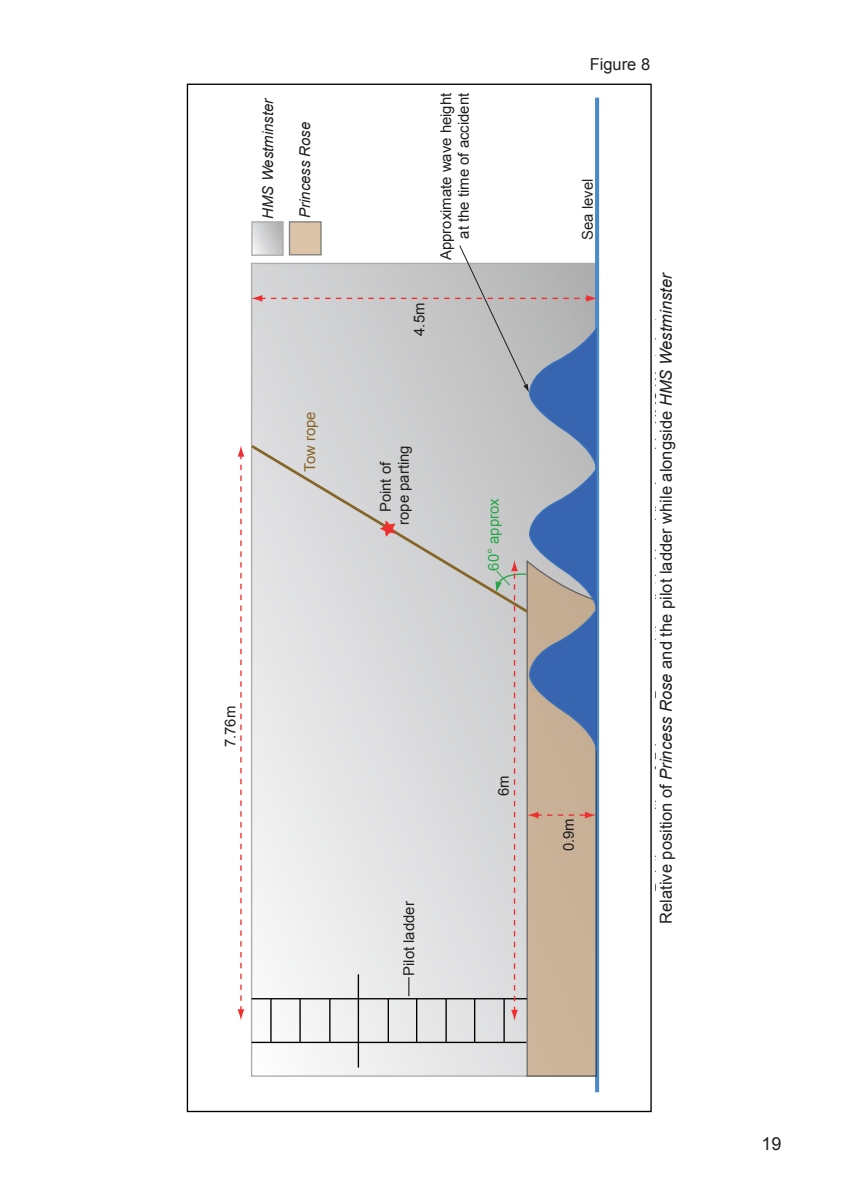
<style>
.page{position:relative;width:864px;height:1188px;background:#fff}
.page>*{position:absolute;margin:0;border:0;box-sizing:border-box;transform-origin:0 0}
.t1{font:18px "Arial";color:#231f20}
.t2{font:16.5px "Arial";color:#231f20}
.t3{font:14.85px/17.9px "Arial";color:#231f20;text-align:center}
.t4{font:italic 14.85px "Arial";color:#231f20}
.t5{font:14.85px "Arial";color:#29a649}
.t6{font:14.85px "Arial";color:#866527}
.s1{font-style:italic}
</style>
<div class="page">
<hr style="left:595px;top:98px;width:4px;height:994px;background:#4b8ac8">
<svg style="left:238px;top:445px;width:6px;height:576px"></svg>
<svg style="left:251px;top:222px;width:347px;height:855px;background:#cdcdcf"></svg>
<p class="t4" style="left:258px;top:219px;width:122px;rotate:-90deg">HMS Westminster</p>
<p class="t4" style="left:295px;top:218px;width:97px;rotate:-90deg">Princess Rose</p>
<p class="t6" style="left:300px;top:472px;width:62px;rotate:-90deg">Tow rope</p>
<p class="t3" style="left:222px;top:747px;width:43px;rotate:-90deg">7.76m</p>
<p class="t3" style="left:437px;top:260px;width:169px;text-align:right;rotate:-90deg">Approximate wave height at the time of accident</p>
<p class="t3" style="left:410px;top:336px;width:35px;rotate:-90deg">4.5m</p>
<p class="t3" style="left:377px;top:525px;width:81px;rotate:-90deg">Point of rope parting</p>
<p class="t5" style="left:484px;top:571px;width:74px;rotate:-90deg">60° approx</p>
<p class="t3" style="left:400px;top:976px;width:76px;rotate:-90deg">Pilot ladder</p>
<p class="t3" style="left:495px;top:796px;width:22px;rotate:-90deg">6m</p>
<p class="t2" style="left:590px;top:54px;width:62px">Figure 8</p>
<p class="t3" style="left:579px;top:240px;width:63px;rotate:-90deg">Sea level</p>
<p class="t3" style="left:560px;top:851px;width:35px;rotate:-90deg">0.9m</p>
<p class="t2" style="left:655px;top:924px;width:653px;rotate:-90deg">Relative position of <span class="s1">Princess Rose</span> and the pilot ladder while alongside <span class="s1">HMS Westminster</span></p>
<p class="t3" style="left:652px;top:892px;width:589px;rotate:-90deg">Relative position of <span class="s1">Princess Rose</span> and the pilot ladder while alongside <span class="s1">HMS Westminster</span></p>
<p class="t1" style="left:761px;top:1132px;width:22px">19</p>
</div>
